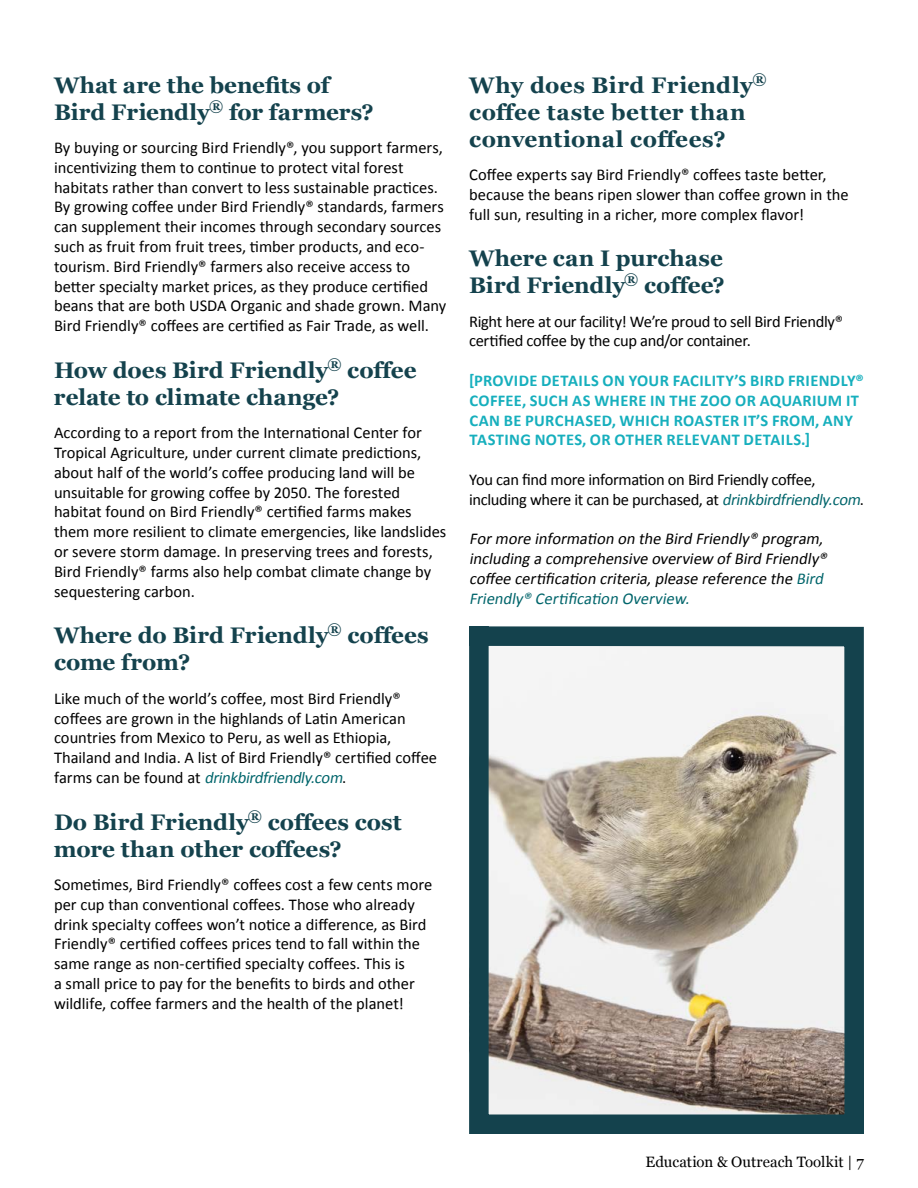
<style>
.page{position:relative;width:918px;height:1188px;background:#fff}
.page>*{position:absolute;margin:0;border:0;box-sizing:border-box;transform-origin:0 0}
.t1{font:700 22.5px/27px "Georgia";color:#14424d}
.t2{font:700 22.5px/27px "Georgia";letter-spacing:.02em;color:#14424d}
.t3{font:16.5px/19.8px "Calibri";color:#000}
.t4{font:16.5px/19.8px "Calibri";letter-spacing:-.02em;color:#000}
.t5{font:italic 16.5px/19.8px "Calibri";color:#000}
.t6{font:700 16.5px/19.8px "Calibri";letter-spacing:.02em;color:#16afbd}
.t7{font:15px "Georgia";letter-spacing:.005em;color:#000}
.s1{font-style:italic;color:#00656b}
.s2{color:#00656b}
</style>
<div class="page">
<svg style="left:469px;top:626px;width:395px;height:508px"></svg>
<p class="t1" style="left:54px;top:70px;width:277px">What are the benefits of</p>
<p class="t1" style="left:54px;top:97px;width:321px">Bird Friendly<sup>®</sup> for farmers?</p>
<p class="t3" style="left:54px;top:138px;width:394px">By buying or sourcing Bird Friendly®, you support farmers, incentivizing them to continue to protect vital forest habitats rather than convert to less sustainable practices.<br>By growing coffee under Bird Friendly® standards, farmers can supplement their incomes through secondary sources such as fruit from fruit trees, timber products, and eco&shy;tourism. Bird Friendly® farmers also receive access to better specialty market prices, as they produce certified beans that are both USDA Organic and shade grown. Many Bird Friendly® coffees are certified as Fair Trade, as well.</p>
<p class="t1" style="left:54px;top:355px;width:364px">How does Bird Friendly<sup>®</sup> coffee relate to climate change?</p>
<p class="t3" style="left:54px;top:423px;width:394px">According to a report from the International Center for Tropical Agriculture, under current climate predictions, about half of the world’s coffee producing land will be unsuitable for growing coffee by 2050. The forested habitat found on Bird Friendly® certified farms makes them more resilient to climate emergencies, like landslides or severe storm damage. In preserving trees and forests, Bird Friendly® farms also help combat climate change by sequestering carbon.</p>
<p class="t1" style="left:54px;top:621px;width:376px">Where do Bird Friendly<sup>®</sup> coffees come from?</p>
<p class="t3" style="left:54px;top:688px;width:385px">Like much of the world’s coffee, most Bird Friendly® coffees are grown in the highlands of Latin American countries from Mexico to Peru, as well as Ethiopia, Thailand and India. A list of Bird Friendly® certified coffee fa r m s c a n b e fo u n d a t <span class="s1">drinkbirdfriendly.com</span>.</p>
<p class="t1" style="left:54px;top:807px;width:349px">Do Bird Friendly<sup>®</sup> coffees cost more than other coffees?</p>
<p class="t3" style="left:54px;top:875px;width:380px">Sometimes, Bird Friendly® coffees cost a few cents more per cup than conventional coffees. Those who already drink specialty coffees won’t notice a difference, as Bird Friendly® certified coffees prices tend to fall within the same range as non-certified specialty coffees. This is<br>a small price to pay for the benefits to birds and other wildlife, coffee farmers and the health of the planet!</p>
<p class="t2" style="left:469px;top:70px;width:299px">Why does Bird Friendly<sup>®</sup></p>
<p class="t2" style="left:469px;top:97px;width:278px">coffee taste better than conventional coffees?</p>
<p class="t3" style="left:469px;top:165px;width:381px">Coffee experts say Bird Friendly® coffees taste better, because the beans ripen slower than coffee grown in the full sun, resulting in a richer, more complex flavor!</p>
<p class="t1" style="left:469px;top:244px;width:255px">Where can I purchase</p>
<p class="t1" style="left:469px;top:271px;width:257px">Bird Friendly<sup>®</sup> coffee?</p>
<p class="t4" style="left:469px;top:311px;width:376px">Right here at our facility! We’re proud to sell Bird Friendly® certified coffee by the cup and/or container.</p>
<p class="t6" style="left:469px;top:370px;width:396px">[PROVIDE DETAILS ON YOUR FACILITY’S BIRD FRIENDLY® COFFEE, SUCH AS WHERE IN THE ZOO OR AQUARIUM IT CAN BE PURCHASED, WHICH ROASTER IT’S FROM, ANY TASTING NOTES, OR OTHER RELEVANT DETAILS.]</p>
<p class="t4" style="left:469px;top:470px;width:396px">You can find more information on Bird Friendly coffee, including where it can be purchased, at <span class="s1">drinkbirdfriendly.com</span>.</p>
<p class="t5" style="left:469px;top:529px;width:363px">Formore information on the Bird Friendly® program, including a comprehensive overview ofBird Friendly® coffee certification criteria,please reference the <span class="s2">Bird Friendly® Certification Overview.</span></p>
<p class="t7" style="left:645px;top:1151px;width:220px">Education &amp; Outreach Toolkit | 7</p>
</div>
